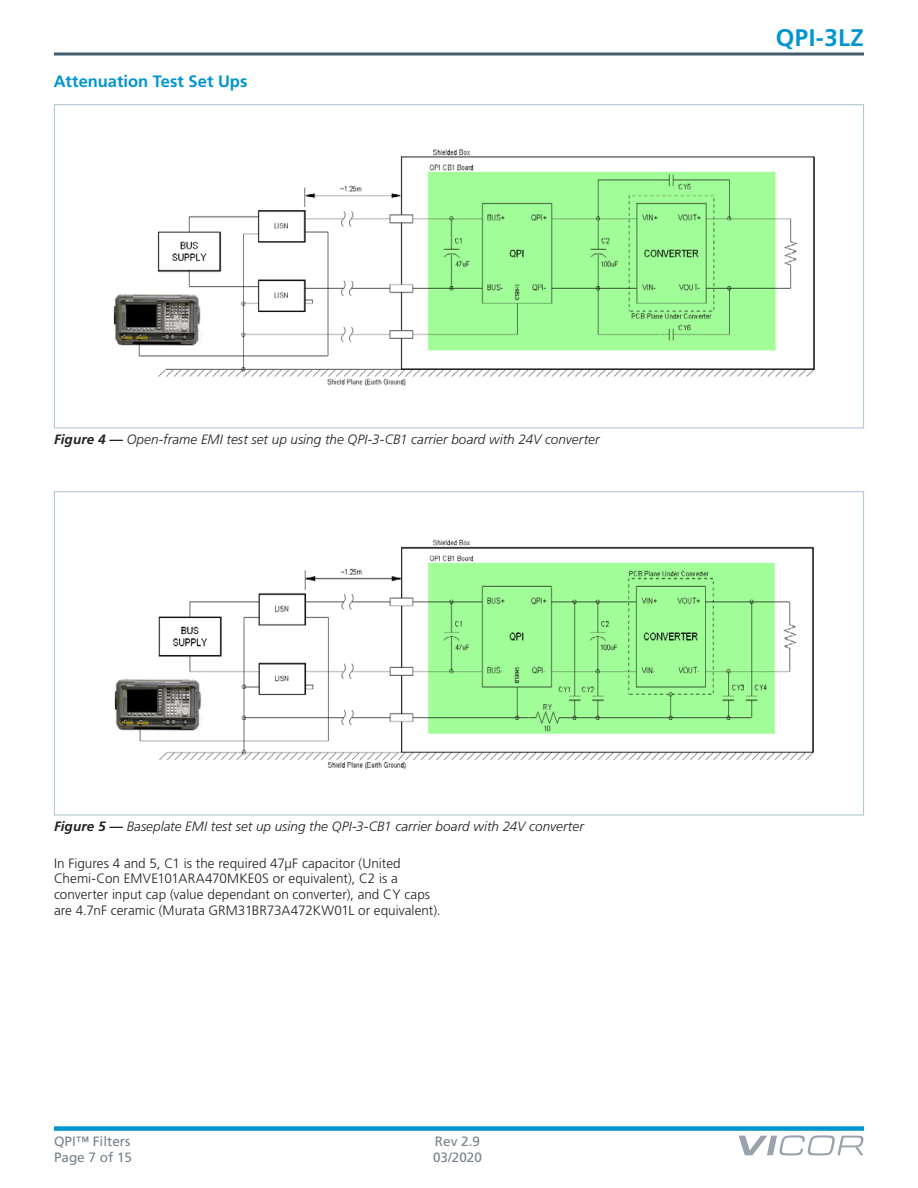
<style>
.page{position:relative;width:918px;height:1188px;background:#fff}
.page>*{position:absolute;margin:0;border:0;box-sizing:border-box;transform-origin:0 0}
.t1{font:700 24px "Frutiger LT Pro";letter-spacing:.02em;color:#0095ce}
.t2{font:700 16.5px "Frutiger LT Pro";color:#0095ce}
.t3{font:300 13.5px/15.8px "Frutiger LT Pro";color:#231f20}
.t4{font:italic 300 13.5px "Frutiger LT Pro";color:#231f20}
.t5{font:13.5px "Frutiger LT Pro";color:#78828d}
.s1{font-weight:700}
</style>
<div class="page">
<div style="left:54px;top:1126px;width:810px;height:5px;background:#0095ce"></div>
<svg style="left:739px;top:1135px;width:125px;height:20px"></svg>
<svg style="left:54px;top:52px;width:810px;height:4px;background:#718391"></svg>
<img style="left:113px;top:149px;width:702px;height:237px">
<img style="left:114px;top:539px;width:700px;height:231px">
<p class="t2" style="left:54px;top:71px;width:195px">Attenuation Test Set Ups</p>
<p class="t4" style="left:54px;top:432px;width:547px"><span class="s1">Figure 4 —</span> Open-frame EMI test set up using the QPI-3-CB1 carrier board with 24V converter</p>
<p class="t4" style="left:54px;top:819px;width:531px"><span class="s1">Figure 5 —</span> Baseplate EMI test set up using the QPI-3-CB1 carrier board with 24V converter</p>
<p class="t3" style="left:54px;top:855px;width:388px">In Figures 4 and 5, C1 is the required 47µF capacitor (United Chemi‑Con EMVE101ARA470MKE0S or equivalent), C2 is a converter input cap (value dependant on converter), and CY caps are 4.7nF ceramic (Murata GRM31BR73A472KW01L or equivalent).</p>
<p class="t5" style="left:54px;top:1133px;width:78px">QPI™ Filters</p>
<p class="t5" style="left:435px;top:1133px;width:47px">Rev 2.9</p>
<p class="t5" style="left:54px;top:1149px;width:80px">Page 7 of 15</p>
<p class="t5" style="left:433px;top:1149px;width:50px">03/2020</p>
<h1 class="t1" style="left:776px;top:23px;width:90px">QPI-3LZ</h1>
</div>
